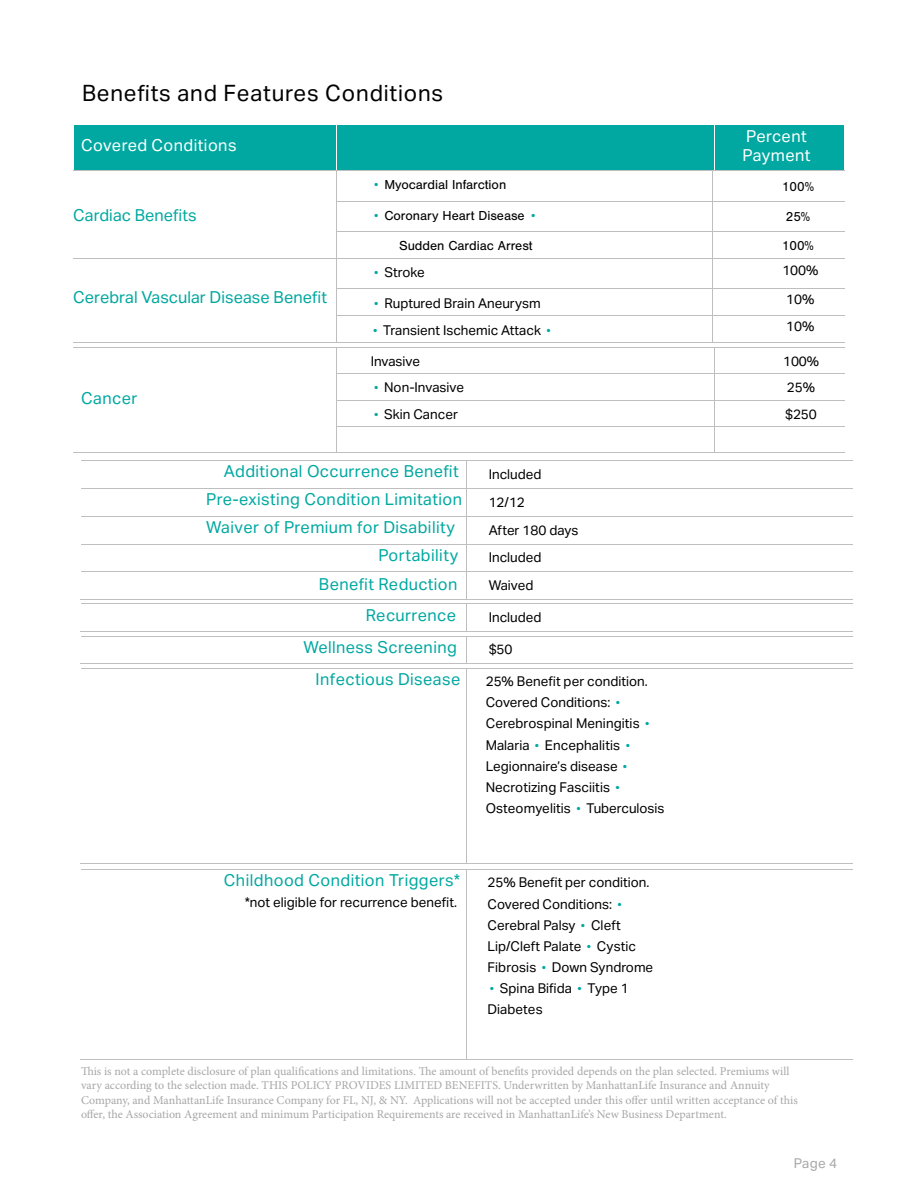
<style>
.page{position:relative;width:918px;height:1188px;background:#fff}
.page>*{position:absolute;margin:0;border:0;box-sizing:border-box;transform-origin:0 0}
.t1{font:22.5px "Aktiv Grotesk Geor";letter-spacing:.03em;color:#000}
.t2{font:16.5px/30.9px "Aktiv Grotesk Geor";letter-spacing:.02em;color:#00a8a1;text-align:right}
.t3{font:16.5px "Aktiv Grotesk Geor";color:#00a8a0}
.t4{font:16.5px/19.8px "Aktiv Grotesk Geor";letter-spacing:.02em;color:#fff}
.t5{font:13.5px/21.1px "Aktiv Grotesk Geor";letter-spacing:-.005em;color:#000}
.t6{font:13.5px/28.7px "Nimbus San";letter-spacing:-.005em;color:#000}
.t7{font:13.5px "Aktiv Grotesk Geor";color:#a7a7a7}
.t8{font:12px/14.5px "Minion Pro";color:#a7a7a7}
.s1{font-family:"Nimbus Rom D";color:#00a8a0}
.s2{font-family:"Nimbus Rom D";color:#00a8a1}
</style>
<div class="page">
<div style="left:74px;top:125px;width:262px;height:45px;background:#00a8a1"></div>
<div style="left:337px;top:125px;width:377px;height:45px;background:#00a8a1"></div>
<div style="left:715px;top:125px;width:129px;height:45px;background:#00a8a1"></div>
<hr style="left:74px;top:125px;width:262px;height:1px;background:#fff">
<hr style="left:337px;top:125px;width:377px;height:1px;background:#fff">
<hr style="left:715px;top:125px;width:129px;height:1px;background:#fff">
<hr style="left:73px;top:170px;width:263px;height:1px;background:#bebebe">
<hr style="left:337px;top:170px;width:375px;height:1px;background:#bebebe">
<hr style="left:713px;top:170px;width:132px;height:1px;background:#bebebe">
<hr style="left:336px;top:171px;width:1px;height:30px;background:#bebebe">
<hr style="left:712px;top:171px;width:1px;height:30px;background:#bebebe">
<hr style="left:337px;top:201px;width:375px;height:1px;background:#bebebe">
<hr style="left:713px;top:201px;width:132px;height:1px;background:#bebebe">
<hr style="left:337px;top:231px;width:375px;height:1px;background:#bebebe">
<hr style="left:713px;top:231px;width:132px;height:1px;background:#bebebe">
<hr style="left:73px;top:258px;width:263px;height:1px;background:#bebebe">
<svg style="left:336px;top:201px;width:1px;height:58px"></svg>
<hr style="left:337px;top:258px;width:375px;height:1px;background:#bebebe">
<svg style="left:712px;top:201px;width:1px;height:58px"></svg>
<hr style="left:713px;top:258px;width:132px;height:1px;background:#bebebe">
<hr style="left:336px;top:259px;width:1px;height:30px;background:#bebebe">
<hr style="left:712px;top:259px;width:1px;height:30px;background:#bebebe">
<hr style="left:337px;top:289px;width:375px;height:1px;background:#bebebe">
<hr style="left:713px;top:289px;width:132px;height:1px;background:#bebebe">
<hr style="left:337px;top:316px;width:375px;height:1px;background:#bebebe">
<hr style="left:713px;top:316px;width:132px;height:1px;background:#bebebe">
<hr style="left:73px;top:343px;width:263px;height:1px;background:#bebebe">
<hr style="left:337px;top:343px;width:375px;height:1px;background:#bebebe">
<hr style="left:713px;top:343px;width:132px;height:1px;background:#bebebe">
<hr style="left:73px;top:347px;width:263px;height:1px;background:#bfbfbf">
<hr style="left:337px;top:347px;width:377px;height:1px;background:#bfbfbf">
<hr style="left:715px;top:347px;width:130px;height:1px;background:#bfbfbf">
<hr style="left:337px;top:373px;width:377px;height:1px;background:#bfbfbf">
<hr style="left:715px;top:373px;width:130px;height:1px;background:#bfbfbf">
<hr style="left:337px;top:400px;width:377px;height:1px;background:#bfbfbf">
<hr style="left:715px;top:400px;width:130px;height:1px;background:#bfbfbf">
<hr style="left:337px;top:426px;width:377px;height:1px;background:#bfbfbf">
<hr style="left:715px;top:426px;width:130px;height:1px;background:#bfbfbf">
<hr style="left:73px;top:453px;width:263px;height:1px;background:#bfbfbf">
<svg style="left:336px;top:289px;width:1px;height:164px"></svg>
<hr style="left:337px;top:453px;width:377px;height:1px;background:#bfbfbf">
<svg style="left:712px;top:289px;width:3px;height:165px"></svg>
<hr style="left:715px;top:453px;width:130px;height:1px;background:#bfbfbf">
<hr style="left:81px;top:461px;width:385px;height:1px;background:#bfbfbf">
<hr style="left:467px;top:461px;width:385px;height:1px;background:#bfbfbf">
<hr style="left:81px;top:488px;width:385px;height:1px;background:#bfbfbf">
<hr style="left:467px;top:488px;width:385px;height:1px;background:#bfbfbf">
<hr style="left:81px;top:516px;width:385px;height:1px;background:#bfbfbf">
<hr style="left:467px;top:516px;width:385px;height:1px;background:#bfbfbf">
<hr style="left:81px;top:544px;width:385px;height:1px;background:#bfbfbf">
<hr style="left:467px;top:544px;width:385px;height:1px;background:#bfbfbf">
<hr style="left:81px;top:572px;width:385px;height:1px;background:#bfbfbf">
<hr style="left:467px;top:572px;width:385px;height:1px;background:#bfbfbf">
<hr style="left:80px;top:599px;width:386px;height:1px;background:#bfbfbf">
<hr style="left:467px;top:599px;width:385px;height:1px;background:#bfbfbf">
<hr style="left:81px;top:604px;width:385px;height:1px;background:#bfbfbf">
<hr style="left:467px;top:604px;width:385px;height:1px;background:#bfbfbf">
<hr style="left:80px;top:631px;width:386px;height:1px;background:#bfbfbf">
<hr style="left:467px;top:631px;width:385px;height:1px;background:#bfbfbf">
<hr style="left:81px;top:636px;width:385px;height:1px;background:#bfbfbf">
<hr style="left:467px;top:636px;width:385px;height:1px;background:#bfbfbf">
<hr style="left:80px;top:664px;width:386px;height:1px;background:#bfbfbf">
<hr style="left:467px;top:664px;width:385px;height:1px;background:#bfbfbf">
<hr style="left:81px;top:668px;width:385px;height:1px;background:#bfbfbf">
<svg style="left:466px;top:461px;width:1px;height:208px"></svg>
<hr style="left:467px;top:668px;width:385px;height:1px;background:#bfbfbf">
<hr style="left:80px;top:863px;width:386px;height:1px;background:#bfbfbf">
<hr style="left:466px;top:669px;width:1px;height:194px;background:#bfbfbf">
<hr style="left:467px;top:863px;width:385px;height:1px;background:#bfbfbf">
<hr style="left:81px;top:869px;width:385px;height:1px;background:#bfbfbf">
<hr style="left:467px;top:869px;width:385px;height:1px;background:#bfbfbf">
<hr style="left:80px;top:1059px;width:386px;height:1px;background:#bfbfbf">
<hr style="left:466px;top:870px;width:1px;height:189px;background:#bfbfbf">
<hr style="left:467px;top:1059px;width:385px;height:1px;background:#bfbfbf">
<h1 class="t1" style="left:82px;top:77px;width:363px">Benefits and Features Conditions</h1>
<h2 class="t4" style="left:81px;top:135px;width:157px">Covered Conditions</h2>
<h2 class="t4" style="left:742px;top:125px;width:70px">Percent<br>Payment</h2>
<h2 class="t3" style="left:73px;top:203px;width:125px">Cardiac Benefits</h2>
<h2 class="t3" style="left:73px;top:285px;width:255px">Cerebral Vascular Disease Benefit</h2>
<h2 class="t2" style="left:81px;top:382px;width:58px">Cancer</h2>
<p class="t6" style="left:372px;top:171px;width:136px"><span class="s1">•</span> Myocardial Infarction</p>
<p class="t6" style="left:782px;top:172px;width:33px">100%</p>
<p class="t6" style="left:372px;top:201px;width:167px"><span class="s1">•</span> Coronary Heart Disease <span class="s1">•</span></p>
<p class="t6" style="left:399px;top:231px;width:135px">Sudden Cardiac Arrest</p>
<p class="t6" style="left:782px;top:203px;width:33px">25%<br>100%</p>
<p class="t5" style="left:372px;top:261px;width:54px"><span class="s1">•</span> Stroke</p>
<p class="t5" style="left:782px;top:259px;width:38px">100%</p>
<p class="t5" style="left:372px;top:291px;width:170px"><span class="s1">•</span> Ruptured Brain Aneurysm</p>
<p class="t5" style="left:786px;top:285px;width:30px;line-height:27px">10%<br>10%</p>
<p class="t5" style="left:371px;top:318px;width:184px"><span class="s1">•</span> Transient Ischemic Attack <span class="s2">•</span></p>
<p class="t5" style="left:371px;top:350px;width:51px">Invasive</p>
<p class="t5" style="left:783px;top:350px;width:38px">100%</p>
<p class="t5" style="left:372px;top:376px;width:94px"><span class="s2">•</span> Non-Invasive</p>
<p class="t5" style="left:787px;top:376px;width:30px">25%</p>
<p class="t5" style="left:372px;top:402px;width:88px"><span class="s2">•</span> Skin Cancer</p>
<p class="t5" style="left:785px;top:402px;width:33px">$250</p>
<h2 class="t2" style="left:224px;top:455px;width:236px">Additional Occurrence Benefit</h2>
<p class="t5" style="left:489px;top:463px;width:54px">Included</p>
<h2 class="t2" style="left:206px;top:483px;width:258px">Pre-existing Condition Limitation</h2>
<p class="t5" style="left:489px;top:491px;width:38px">12/12</p>
<h2 class="t2" style="left:206px;top:511px;width:251px">Waiver of Premium for Disability</h2>
<p class="t5" style="left:489px;top:519px;width:91px">After 180 days</p>
<h2 class="t2" style="left:378px;top:539px;width:81px">Portability</h2>
<p class="t5" style="left:489px;top:574px;width:46px">Waived</p>
<p class="t5" style="left:489px;top:546px;width:54px">Included</p>
<h2 class="t2" style="left:319px;top:568px;width:140px">Benefit Reduction<br>Recurrence</h2>
<p class="t5" style="left:489px;top:606px;width:54px">Included</p>
<h2 class="t2" style="left:303px;top:631px;width:155px">Wellness Screening</h2>
<p class="t5" style="left:489px;top:638px;width:25px">$50</p>
<h2 class="t2" style="left:316px;top:663px;width:146px">Infectious Disease</h2>
<p class="t5" style="left:486px;top:670px;width:180px">25% Benefit per condition.<br>Covered Conditions: <span class="s2">•<br></span>Cerebrospinal Meningitis <span class="s2">•<br></span>Malaria <span class="s2">•</span> Encephalitis <span class="s2">•<br></span>Legionnaire’s disease <span class="s2">•<br></span>Necrotizing Fasciitis <span class="s2">•<br></span>Osteomyelitis <span class="s2">•</span> Tuberculosis</p>
<h2 class="t2" style="left:224px;top:864px;width:238px">Childhood Condition Triggers*</h2>
<p class="t5" style="left:245px;top:891px;width:214px">*not eligible for recurrence benefit.</p>
<p class="t5" style="left:488px;top:871px;width:167px">25% Benefit per condition.<br>Covered Conditions: <span class="s2">•<br></span>Cerebral Palsy <span class="s2">•</span> Cleft<br>Lip/Cleft Palate <span class="s2">•</span> Cystic<br>Fibrosis <span class="s2">•</span> Down Syndrome</p>
<p class="t5" style="left:488px;top:977px;width:143px"><span class="s2">•</span> Spina Bifida <span class="s2">•</span> Type 1<br>Diabetes</p>
<p class="t8" style="left:81px;top:1064px;width:718px">This is not a complete disclosure of plan qualifications and limitations. The amount of benefits provided depends on the plan selected. Premiums will vary according to the selection made. THIS POLICY PROVIDES LIMITED BENEFITS. Underwritten by ManhattanLife Insurance and Annuity Company, and ManhattanLife Insurance Company for FL, NJ, &amp; NY. Applications will not be accepted under this offer until written acceptance of this offer, the Association Agreement and minimum Participation Requirements are received in ManhattanLife’s New Business Department.</p>
<p class="t7" style="left:794px;top:1153px;width:45px">Page 4</p>
</div>
